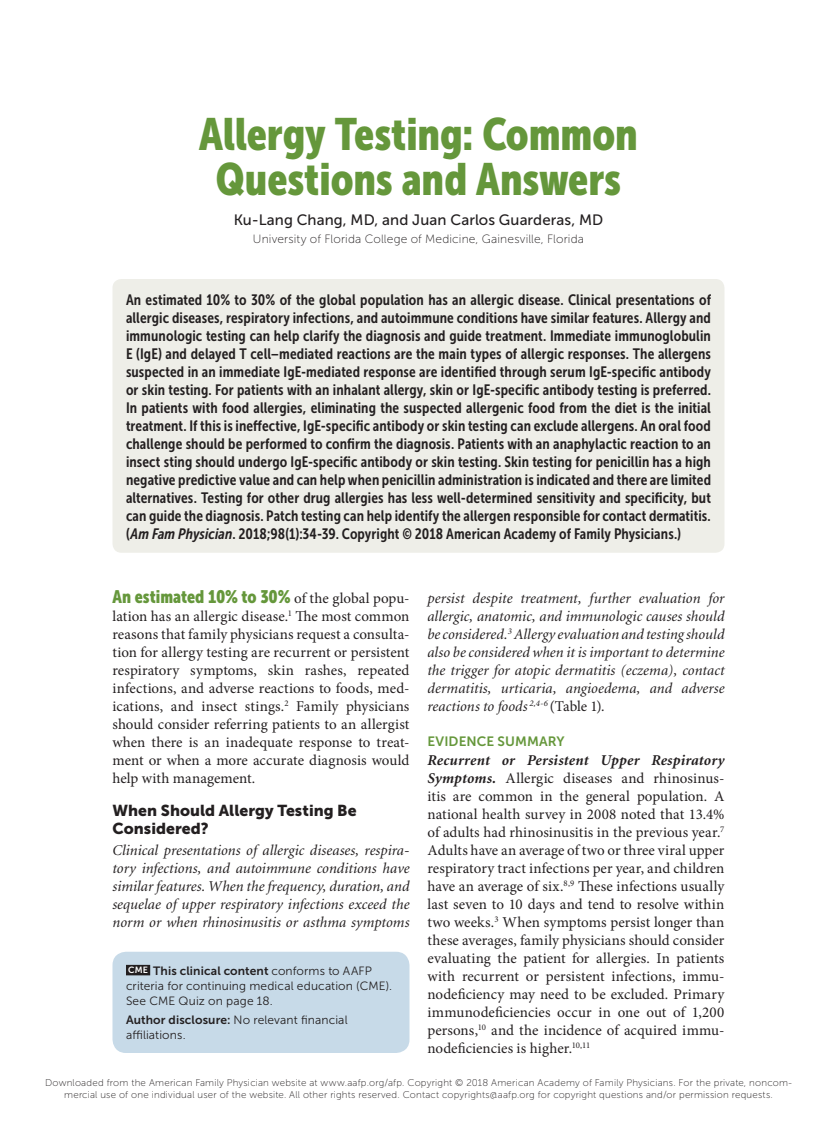
<style>
.page{position:relative;width:837px;height:1134px;background:#fff}
.page>*{position:absolute;margin:0;border:0;box-sizing:border-box;transform-origin:0 0}
.article_title{font:45px/45px "Museo Sans Cond 900";letter-spacing:-.005em;color:#65973b;text-align:center}
.body_opening{font:18px "Museo Sans Cond 900";color:#65973b}
.head1{font:15.75px/18px "Museo Sans 900";letter-spacing:.005em;color:#231f20}
.abstract{font:15px/18px "Museo Sans Cond 700";letter-spacing:.005em;color:#231f20;text-align:justify}
.body_noindent{font:15px/18px "Minion Pro";letter-spacing:.005em;color:#231f20;text-align:justify}
.body_noindent-2{font:italic 15px/18px "Minion";letter-spacing:.005em;color:#231f20;text-align:justify}
.body_opening-2{font:15px/18px "Minion Pro";color:#231f20;text-align:justify}
.byline{font:15px "Museo Sans 500";letter-spacing:.005em;color:#231f20}
.head2{font:13.5px "Museo Sans 700";letter-spacing:.005em;color:#65973b}
.t1{font:italic 12.75px "Minion";letter-spacing:.01em;color:#231f20}
.t2{font:italic 600 12.75px "Minion";letter-spacing:.015em;color:#231f20}
.t3{font:12.75px "Minion";letter-spacing:.03em;color:#231f20}
.blurb{font:12px/15px "Museo Sans 300";letter-spacing:.01em;color:#231f20}
.byline-2{font:12px "Museo Sans 100";letter-spacing:.015em;color:#231f20}
.t4{font:9.75px/11.7px "Museo Sans 100";letter-spacing:.02em;color:#231f20;text-align:center}
.s1{font-style:italic}
.s2{font-family:"Minion Pro";font-size:15px;color:#231f20}
.s3{font-family:"Museo Sans 700";font-size:9px;color:#fff}
.s4{font-family:"Museo Sans 700"}
.s5{font-family:"Minion Pro";font-style:normal}
.s6{font-family:"Minion";font-weight:700;font-style:italic}
.s7{font-family:"Museo Sans 900";font-weight:400;font-style:normal;font-size:15px}
</style>
<div class="page">
<div style="left:112px;top:952px;width:298px;height:101px;background:#c7dae8;border-radius:14px"></div>
<div style="left:126px;top:965px;width:24px;height:10px;background:#231f20"></div>
<div style="left:112px;top:279px;width:612px;height:274px;background:#eeeee8;border-radius:9px"></div>
<p class="article_title" style="left:199px;top:112px;width:440px">Allergy Testing: Common<br>Questions and Answers</p>
<p class="byline" style="left:234px;top:212px;width:371px">Ku-Lang Chang, MD, and Juan Carlos Guarderas, MD</p>
<p class="byline-2" style="left:253px;top:233px;width:333px">University of Florida College of Medicine, Gainesville, Florida</p>
<p class="abstract" style="left:126px;top:291px;width:587px">An estimated 10% to 30% of the global population has an allergic disease. Clinical presentations of allergic diseases, respiratory infections, and autoimmune conditions have similar features. Allergy and immunologic testing can help clarify the diagnosis and guide treatment. Immediate immunoglobulin E (IgE) and delayed T cell–mediated reactions are the main types of allergic responses. The allergens suspected in an immediate IgE-mediated response are identified through serum IgE-specific antibody or skin testing. For patients with an inhalant allergy, skin or IgE-specific antibody testing is preferred.<br>In patients with food allergies, eliminating the suspected allergenic food from the diet is the initial treatment. If this is ineffective, IgE-specific antibody or skin testing can exclude allergens. An oral food challenge should be performed to confirm the diagnosis. Patients with an anaphylactic reaction to an insect sting should undergo IgE-specific antibody or skin testing. Skin testing for penicillin has a high negative predictive value and can help when penicillin administration is indicated and there are limited alternatives. Testing for other drug allergies has less well-determined sensitivity and specificity, but can guide the diagnosis. Patch testing can help identify the allergen responsible for contact dermatitis. (<span class="s1">Am Fam Physician</span>. 2018;98(1):34-39. Copyright © 2018 American Academy of Family Physicians.)</p>
<p class="body_opening" style="left:112px;top:586px;width:299px">An estimated 10% to 30% <span class="s2">of the global popu-</span></p>
<p class="body_opening-2" style="left:112px;top:607px;width:299px">lation has an allergic disease.<sup>1</sup> The most common reasons that family physicians request a consulta&shy;tion for allergy testing are recurrent or persistent respiratory symptoms, skin rashes, repeated infections, and adverse reactions to foods, med&shy;ications, and insect stings.<sup>2</sup> Family physicians should consider referring patients to an allergist when there is an inadequate response to treat&shy;ment or when a more accurate diagnosis would help with management.</p>
<p class="head1" style="left:112px;top:801px;width:246px">When Should Allergy Testing Be<br>Considered?</p>
<p class="body_noindent-2" style="left:112px;top:842px;width:299px">Clinical presentations of allergic diseases, respira&shy;tory infections, and autoimmune conditions have similar features. When the frequency, duration, and sequelae of upper respiratory infections exceed the norm or when rhinosinusitis or asthma symptoms</p>
<p class="blurb" style="left:126px;top:963px;width:268px"><span class="s3">CME</span> <span class="s4">This clinical content</span> conforms to AAFP criteria for continuing medical education (CME).<br>See CME Quiz on page 18.</p>
<p class="blurb" style="left:126px;top:1013px;width:223px"><span class="s4">Author disclosure:</span> No relevant financial affiliations.</p>
<p class="body_noindent-2" style="left:428px;top:590px;width:299px">persist despite treatment, further evaluation for allergic, anatomic, and immunologic causes should be considered.<sup>3</sup> Allergy evaluation and testing should also be considered when it is important to determine the trigger for atopic dermatitis (eczema), contact dermatitis, urticaria, angioedema, and adverse reactions to foods <sup>2,4-6</sup> <span class="s5">(Table 1)</span>.</p>
<p class="head2" style="left:428px;top:733px;width:139px">EVIDENCE SUMMARY</p>
<p class="body_noindent" style="left:428px;top:751px;width:299px"><span class="s6">Recurrent or Persistent Upper Respiratory Symptoms.</span> Allergic diseases and rhinosinus&shy;itis are common in the general population. A national health survey in 2008 noted that 13.4% of adults had rhinosinusitis in the previous year.<sup>7<br></sup>Adults have an average of two or three viral upper respiratory tract infections per year, and children have an average of six.<sup>8,9</sup> These infections usually last seven to 10 days and tend to resolve within two weeks.<sup>3</sup> When symptoms persist longer than these averages, family physicians should consider evaluating the patient for allergies. In patients with recurrent or persistent infections, immu&shy;nodeficiency may need to be excluded. Primary immunodeficiencies occur in one out of 1,200 persons,<sup>10</sup> and the incidence of acquired immu&shy;nodeficiencies is higher.<sup>10,11</sup></p>
<p class="t4" style="left:45px;top:1077px;width:748px">Downloaded from the American Family Physician website at www.aafp.org/afp. Copyright © 2018 American Academy of Family Physicians. For the private, noncom&shy;mercial use of one individual user of the website. All other rights reserved. Contact copyrights@aafp.org for copyright questions and/or permission requests.</p>
<p class="t2" style="left:50px;top:1080px;width:172px"><span class="s7">34</span> American Family Physician</p>
<p class="t3" style="left:353px;top:1080px;width:97px">www.aafp.org/afp</p>
<p class="t1" style="left:605px;top:1080px;width:184px">Volume 98, Number 1 ◆ July 1, 2018</p>
</div>
